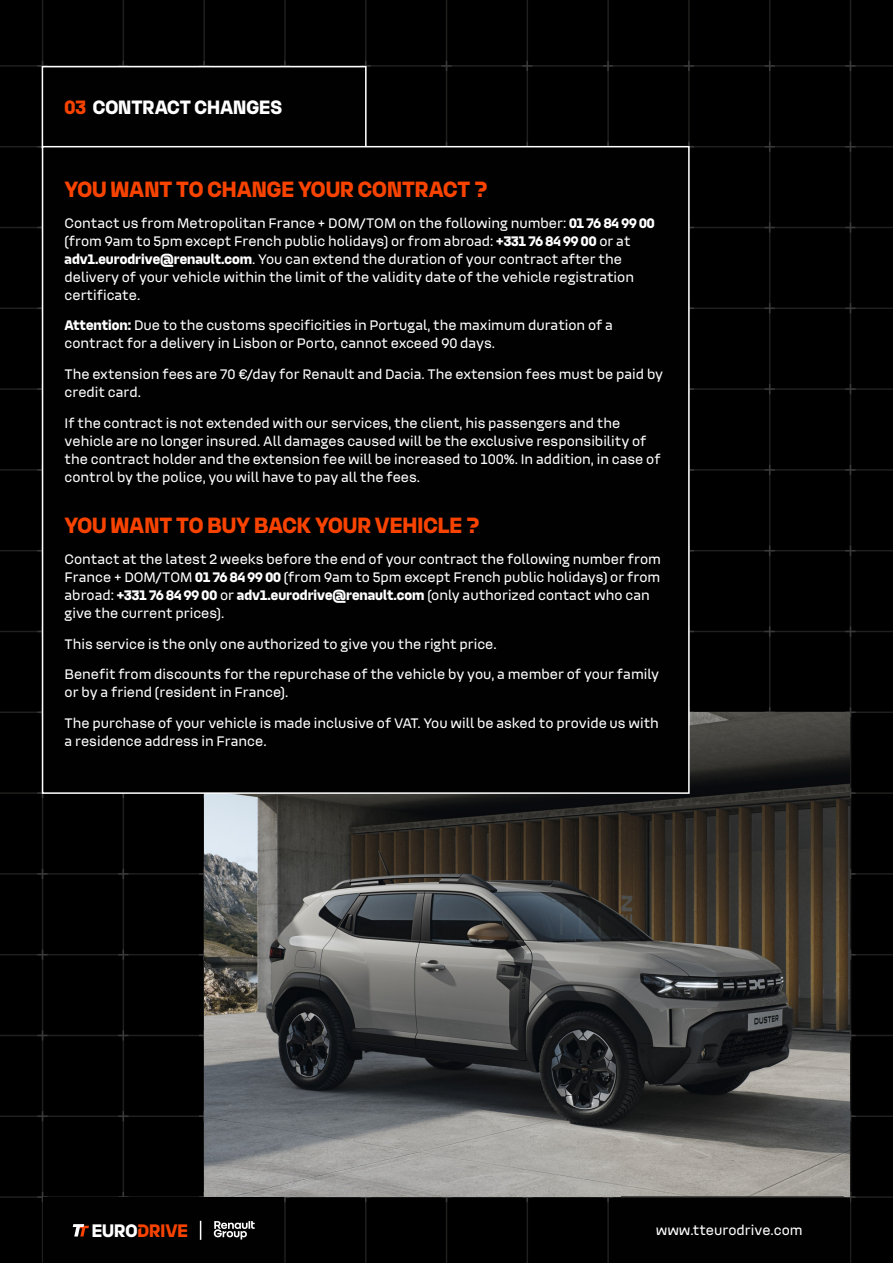
<style>
.page{position:relative;width:893px;height:1263px;background:#000}
.page>*{position:absolute;margin:0;border:0;box-sizing:border-box;transform-origin:0 0}
.t1{font:24px "MBLZ Title";color:#f84300}
.t2{font:21px "MBLZ Title";color:#fff}
.t3{font:19.65px "MBLZ Alternate";color:#f84300}
.t4{font:15px/18px "MBLZ Text";color:#fff}
.t5{font:15px "MBLZ Title";color:#fff}
.s1{color:#f84300}
.s2{font-family:"MBLZ Title"}
.s3{font-family:"MBLZ Text"}
.s4{color:#fff}
</style>
<div class="page">
<hr style="left:0;top:227px;width:893px;height:1px;background:#1f1f1e">
<hr style="left:0;top:146px;width:893px;height:1px;background:#1f1f1e">
<hr style="left:0;top:65px;width:893px;height:2px;background:#1f1f1e">
<hr style="left:0;top:308px;width:893px;height:1px;background:#1f1f1e">
<hr style="left:0;top:388px;width:893px;height:2px;background:#1f1f1e">
<hr style="left:0;top:469px;width:893px;height:2px;background:#1f1f1e">
<hr style="left:0;top:550px;width:893px;height:1px;background:#1f1f1e">
<hr style="left:0;top:631px;width:893px;height:1px;background:#1f1f1e">
<hr style="left:0;top:711px;width:893px;height:2px;background:#1f1f1e">
<hr style="left:0;top:792px;width:893px;height:2px;background:#1f1f1e">
<hr style="left:0;top:873px;width:893px;height:2px;background:#1f1f1e">
<hr style="left:0;top:954px;width:893px;height:1px;background:#1f1f1e">
<hr style="left:0;top:1035px;width:893px;height:1px;background:#1f1f1e">
<hr style="left:0;top:1115px;width:893px;height:2px;background:#1f1f1e">
<hr style="left:0;top:1196px;width:893px;height:2px;background:#1f1f1e">
<hr style="left:42px;top:0;width:1px;height:1263px;background:#1f1f1e">
<hr style="left:123px;top:0;width:1px;height:1263px;background:#1f1f1e">
<hr style="left:203px;top:0;width:2px;height:1263px;background:#1f1f1e">
<hr style="left:284px;top:0;width:2px;height:1263px;background:#1f1f1e">
<hr style="left:365px;top:0;width:1px;height:1263px;background:#1f1f1e">
<hr style="left:446px;top:0;width:1px;height:1263px;background:#1f1f1e">
<hr style="left:527px;top:0;width:1px;height:1263px;background:#1f1f1e">
<hr style="left:607px;top:0;width:2px;height:1263px;background:#1f1f1e">
<hr style="left:688px;top:0;width:2px;height:1263px;background:#1f1f1e">
<hr style="left:769px;top:0;width:1px;height:1263px;background:#1f1f1e">
<hr style="left:850px;top:0;width:1px;height:1263px;background:#1f1f1e">
<svg style="left:38px;top:61px;width:10px;height:10px"></svg>
<svg style="left:118px;top:61px;width:10px;height:5px"></svg>
<svg style="left:199px;top:61px;width:10px;height:5px"></svg>
<svg style="left:280px;top:61px;width:10px;height:5px"></svg>
<svg style="left:361px;top:61px;width:10px;height:6px"></svg>
<svg style="left:441px;top:61px;width:11px;height:10px"></svg>
<svg style="left:522px;top:61px;width:10px;height:10px"></svg>
<svg style="left:603px;top:61px;width:10px;height:10px"></svg>
<svg style="left:684px;top:61px;width:10px;height:10px"></svg>
<svg style="left:765px;top:61px;width:10px;height:10px"></svg>
<svg style="left:845px;top:61px;width:10px;height:10px"></svg>
<svg style="left:37px;top:142px;width:5px;height:10px"></svg>
<svg style="left:441px;top:142px;width:11px;height:4px"></svg>
<svg style="left:522px;top:142px;width:10px;height:4px"></svg>
<svg style="left:603px;top:142px;width:10px;height:4px"></svg>
<svg style="left:684px;top:142px;width:10px;height:6px"></svg>
<svg style="left:765px;top:142px;width:10px;height:10px"></svg>
<svg style="left:845px;top:142px;width:10px;height:10px"></svg>
<svg style="left:37px;top:222px;width:5px;height:11px"></svg>
<svg style="left:690px;top:226px;width:4px;height:3px"></svg>
<svg style="left:765px;top:222px;width:10px;height:11px"></svg>
<svg style="left:845px;top:222px;width:10px;height:11px"></svg>
<svg style="left:37px;top:303px;width:5px;height:10px"></svg>
<svg style="left:765px;top:303px;width:10px;height:10px"></svg>
<svg style="left:845px;top:303px;width:10px;height:10px"></svg>
<svg style="left:38px;top:384px;width:4px;height:10px"></svg>
<svg style="left:765px;top:384px;width:10px;height:10px"></svg>
<svg style="left:845px;top:384px;width:10px;height:10px"></svg>
<svg style="left:38px;top:465px;width:4px;height:10px"></svg>
<svg style="left:765px;top:465px;width:10px;height:10px"></svg>
<svg style="left:845px;top:465px;width:10px;height:10px"></svg>
<svg style="left:37px;top:546px;width:5px;height:10px"></svg>
<svg style="left:765px;top:546px;width:10px;height:10px"></svg>
<svg style="left:845px;top:546px;width:10px;height:10px"></svg>
<svg style="left:37px;top:626px;width:5px;height:11px"></svg>
<svg style="left:690px;top:630px;width:4px;height:3px"></svg>
<svg style="left:765px;top:626px;width:10px;height:11px"></svg>
<svg style="left:845px;top:626px;width:10px;height:11px"></svg>
<svg style="left:37px;top:707px;width:5px;height:10px"></svg>
<svg style="left:765px;top:707px;width:10px;height:6px"></svg>
<svg style="left:845px;top:707px;width:10px;height:10px"></svg>
<svg style="left:38px;top:788px;width:6px;height:10px"></svg>
<svg style="left:850px;top:788px;width:5px;height:10px"></svg>
<svg style="left:37px;top:869px;width:11px;height:10px"></svg>
<svg style="left:118px;top:869px;width:10px;height:10px"></svg>
<svg style="left:199px;top:869px;width:6px;height:10px"></svg>
<svg style="left:850px;top:869px;width:5px;height:10px"></svg>
<svg style="left:37px;top:949px;width:11px;height:11px"></svg>
<svg style="left:118px;top:949px;width:10px;height:11px"></svg>
<svg style="left:199px;top:949px;width:6px;height:10px"></svg>
<svg style="left:850px;top:949px;width:5px;height:11px"></svg>
<svg style="left:37px;top:1030px;width:11px;height:10px"></svg>
<svg style="left:118px;top:1030px;width:10px;height:10px"></svg>
<svg style="left:199px;top:1030px;width:6px;height:10px"></svg>
<svg style="left:850px;top:1030px;width:5px;height:10px"></svg>
<svg style="left:37px;top:1111px;width:11px;height:10px"></svg>
<svg style="left:118px;top:1111px;width:10px;height:10px"></svg>
<svg style="left:199px;top:1111px;width:6px;height:10px"></svg>
<svg style="left:850px;top:1111px;width:5px;height:10px"></svg>
<svg style="left:38px;top:1192px;width:10px;height:10px"></svg>
<svg style="left:118px;top:1192px;width:10px;height:6px"></svg>
<svg style="left:199px;top:1192px;width:10px;height:6px"></svg>
<svg style="left:280px;top:1196px;width:10px;height:6px"></svg>
<svg style="left:361px;top:1196px;width:10px;height:6px"></svg>
<svg style="left:441px;top:1196px;width:11px;height:6px"></svg>
<svg style="left:522px;top:1196px;width:10px;height:6px"></svg>
<svg style="left:603px;top:1196px;width:10px;height:6px"></svg>
<svg style="left:845px;top:1192px;width:10px;height:10px"></svg>
<img style="left:205px;top:713px;width:645px;height:483px">
<div style="left:609px;top:1198px;width:241px;height:64px;background:#010101"></div>
<div style="left:42px;top:67px;width:324px;height:81px;background:#010101"></div>
<div style="left:42px;top:66px;width:325px;height:82px;border:2px solid #fff"></div>
<div style="left:43px;top:147px;width:646px;height:646px;background:#010101"></div>
<div style="left:43px;top:1198px;width:241px;height:65px;background:#010101"></div>
<svg style="left:73px;top:1224px;width:16px;height:12px"></svg>
<svg style="left:214px;top:1221px;width:41px;height:18px"></svg>
<svg style="left:200px;top:1221px;width:1px;height:19px"></svg>
<h2 class="t2" style="left:64px;top:97px;width:219px"><span class="s1">03</span> CONTRACT CHANGES</h2>
<h1 class="t1" style="left:65px;top:177px;width:425px">YOU WANT TO CHANGE YOUR CONTRACT ?</h1>
<p class="t4" style="left:65px;top:213px;width:592px">Contact us from Metropolitan France + DOM/TOM on the following number: <span class="s2">01 76 84 99 00 </span>(from 9am to 5pm except French public holidays) or from abroad: <span class="s2">+331 76 84 99 00</span> or at <span class="s2">adv1.eurodrive@renault.com</span>. You can extend the duration of your contract after the delivery of your vehicle within the limit of the validity date of the vehicle registration certificate.</p>
<p class="t4" style="left:65px;top:316px;width:550px"><span class="s2">Attention:</span> Due to the customs specificities in Portugal, the maximum duration of a contract for a delivery in Lisbon or Porto, cannot exceed 90 days.</p>
<p class="t4" style="left:65px;top:365px;width:600px">The extension fees are 70 €/day for Renault and Dacia. The extension fees must be paid by credit card.</p>
<p class="t4" style="left:65px;top:414px;width:598px">If the contract is not extended with our services, the client, his passengers and the vehicle are no longer insured. All damages caused will be the exclusive responsibility of the contract holder and the extension fee will be increased to 100%. In addition, in case of control by the police, you will have to pay all the fees.</p>
<h1 class="t1" style="left:65px;top:514px;width:417px">YOU WANT TO BUY BACK YOUR VEHICLE ?</h1>
<p class="t4" style="left:65px;top:550px;width:598px">Contact at the latest 2 weeks before the end of your contract the following number from<br>France + DOM/TOM <span class="s2">01 76 84 99 00</span> (from 9am to 5pm except French public holidays) or from</p>
<p class="t5" style="left:65px;top:588px;width:587px"><span class="s3">abroad:</span> +331 76 84 99 00 <span class="s3">or</span> adv1.eurodrive@renault.com <span class="s3">(only authorized contact who can</span></p>
<p class="t4" style="left:65px;top:597px;width:596px;line-height:30.8px">give the current prices).<br>This service is the only one authorized to give you the right price.<br>Benefit from discounts for the repurchase of the vehicle by you, a member of your family</p>
<p class="t4" style="left:65px;top:677px;width:596px;line-height:30.8px">or by a friend (resident in France).<br>The purchase of your vehicle is made inclusive of VAT. You will be asked to provide us with</p>
<p class="t4" style="left:65px;top:732px;width:203px">a residence address in France.</p>
<h3 class="t3" style="left:92px;top:1220px;width:98px"><span class="s4">EURO</span>DRIVE</h3>
<p class="t4" style="left:656px;top:1221px;width:149px">www.tteurodrive.com</p>
</div>
